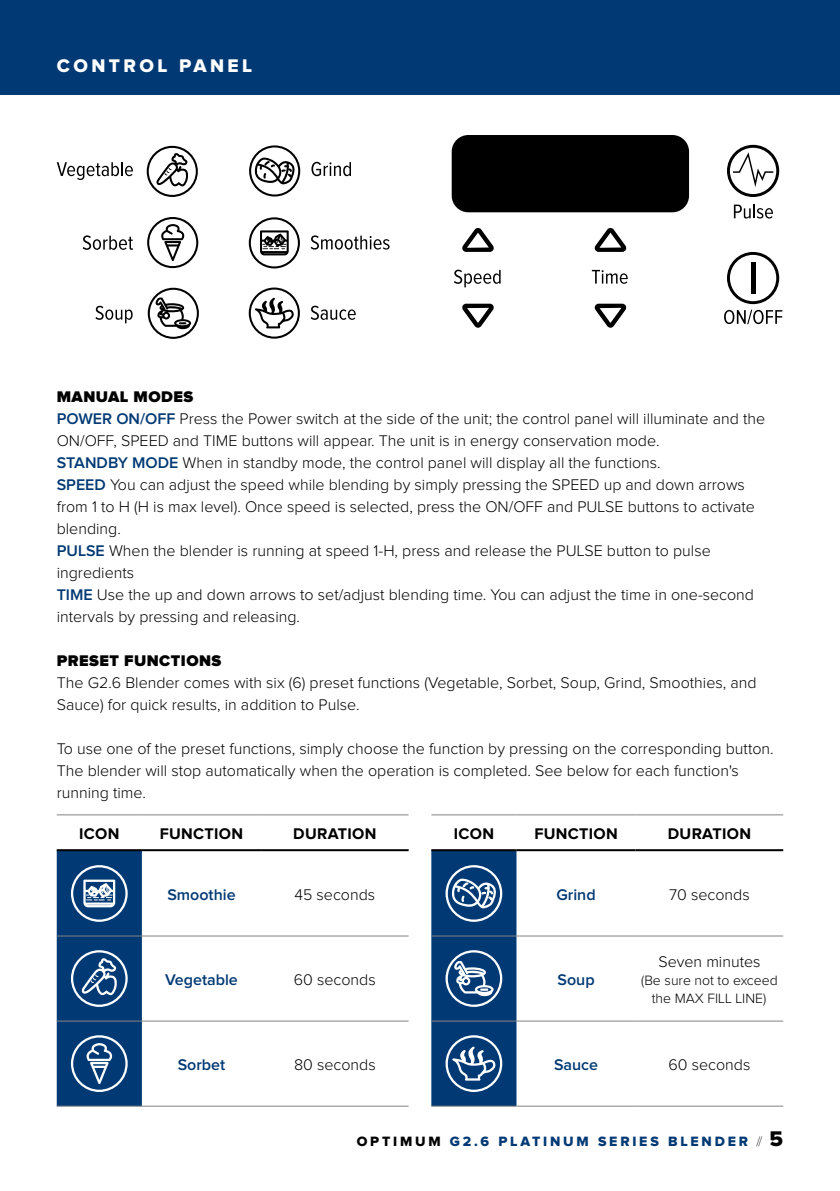
<style>
.page{position:relative;width:840px;height:1191px;background:#fff}
.page>*{position:absolute;margin:0;border:0;box-sizing:border-box;transform-origin:0 0}
.t1{font:19px "Proxima Nova Extrabld";letter-spacing:.18em;color:#fff}
.t2{font:300 16px/22px "Proxima Nova";color:#000}
.t3{font:700 16px "Proxima Nova";letter-spacing:.02em;color:#000}
.t4{font:600 16px "Proxima Nova";color:#003974}
.t5{font:900 16px "Proxima Nova";letter-spacing:.03em;color:#000}
.t6{font:14px "Proxima Nova Extrabld";letter-spacing:.2em;color:#003974}
.t7{font:300 14px/18px "Proxima Nova";color:#000;text-align:center}
.s1{font-weight:900}
.s2{font-weight:600;color:#003974}
.s3{color:#000}
.s4{font-family:"Proxima Nova";font-weight:100;color:#000}
.s5{font-size:22px;color:#000}
</style>
<div class="page">
<div style="left:0;top:0;width:839px;height:94px;background:#003974"></div>
<hr style="left:57px;top:814px;width:85px;height:1px;background:#828383">
<hr style="left:142px;top:814px;width:119px;height:1px;background:#828383">
<hr style="left:261px;top:814px;width:147px;height:1px;background:#828383">
<hr style="left:57px;top:849px;width:85px;height:2px;background:#000">
<hr style="left:142px;top:849px;width:119px;height:2px;background:#000">
<hr style="left:261px;top:849px;width:147px;height:2px;background:#000">
<hr style="left:142px;top:935px;width:119px;height:1px;background:#828383">
<hr style="left:261px;top:935px;width:147px;height:1px;background:#828383">
<hr style="left:142px;top:1020px;width:119px;height:1px;background:#828383">
<hr style="left:261px;top:1020px;width:147px;height:1px;background:#828383">
<hr style="left:142px;top:1105px;width:119px;height:1px;background:#828383">
<hr style="left:261px;top:1105px;width:147px;height:1px;background:#828383">
<svg style="left:57px;top:850px;width:85px;height:256px;background:#1c4e82"></svg>
<hr style="left:431px;top:814px;width:85px;height:1px;background:#828383">
<hr style="left:516px;top:814px;width:119px;height:1px;background:#828383">
<hr style="left:635px;top:814px;width:147px;height:1px;background:#828383">
<hr style="left:431px;top:849px;width:85px;height:2px;background:#000">
<hr style="left:516px;top:849px;width:119px;height:2px;background:#000">
<hr style="left:635px;top:849px;width:147px;height:2px;background:#000">
<hr style="left:516px;top:935px;width:119px;height:1px;background:#828383">
<hr style="left:635px;top:935px;width:147px;height:1px;background:#828383">
<hr style="left:516px;top:1020px;width:119px;height:1px;background:#828383">
<hr style="left:635px;top:1020px;width:147px;height:1px;background:#828383">
<hr style="left:516px;top:1105px;width:119px;height:1px;background:#828383">
<hr style="left:635px;top:1105px;width:147px;height:1px;background:#828383">
<svg style="left:431px;top:850px;width:85px;height:256px;background:#245486"></svg>
<svg style="left:147px;top:146px;width:51px;height:51px"></svg>
<svg style="left:147px;top:217px;width:51px;height:51px"></svg>
<svg style="left:148px;top:288px;width:51px;height:51px"></svg>
<svg style="left:249px;top:145px;width:51px;height:51px"></svg>
<svg style="left:249px;top:217px;width:51px;height:51px"></svg>
<svg style="left:248px;top:287px;width:52px;height:52px"></svg>
<svg style="left:57px;top:162px;width:76px;height:18px"></svg>
<svg style="left:310px;top:235px;width:79px;height:15px"></svg>
<svg style="left:310px;top:306px;width:45px;height:14px"></svg>
<svg style="left:454px;top:270px;width:46px;height:17px"></svg>
<svg style="left:591px;top:270px;width:36px;height:14px"></svg>
<svg style="left:733px;top:205px;width:39px;height:13px"></svg>
<svg style="left:724px;top:310px;width:57px;height:14px"></svg>
<svg style="left:462px;top:228px;width:31px;height:24px"></svg>
<svg style="left:462px;top:304px;width:31px;height:24px"></svg>
<svg style="left:594px;top:228px;width:32px;height:24px"></svg>
<svg style="left:594px;top:304px;width:32px;height:24px"></svg>
<svg style="left:727px;top:145px;width:51px;height:52px"></svg>
<svg style="left:727px;top:252px;width:51px;height:52px"></svg>
<svg style="left:750px;top:262px;width:4px;height:31px"></svg>
<div style="left:451px;top:135px;width:237px;height:77px;background:#000;border-radius:17px"></div>
<svg style="left:95px;top:306px;width:37px;height:17px"></svg>
<svg style="left:83px;top:235px;width:50px;height:15px"></svg>
<svg style="left:311px;top:162px;width:40px;height:14px"></svg>
<p class="t1" style="left:57px;top:57px;width:197px">CONTROL PANEL</p>
<p class="t2" style="left:57px;top:386px;width:709px"><span class="s1">MANUAL MODES<br></span><span class="s2">POWER ON/OFF</span> Press the Power switch at the side of the unit; the control panel will illuminate and the ON/OFF, SPEED and TIME buttons will appear. The unit is in energy conservation mode.<br><span class="s2">STANDBY MODE</span> When in standby mode, the control panel will display all the functions.<br><span class="s2">SPEED</span> You can adjust the speed while blending by simply pressing the SPEED up and down arrows from 1 to H (H is max level). Once speed is selected, press the ON/OFF and PULSE buttons to activate blending.<br><span class="s2">PULSE</span> When the blender is running at speed 1-H, press and release the PULSE button to pulse ingredients<br><span class="s2">TIME</span> Use the up and down arrows to set/adjust blending time. You can adjust the time in one-second intervals by pressing and releasing.</p>
<p class="t5" style="left:57px;top:651px;width:166px">PRESET FUNCTIONS</p>
<p class="t2" style="left:57px;top:672px;width:701px">The G2.6 Blender comes with six (6) preset functions (Vegetable, Sorbet, Soup, Grind, Smoothies, and<br>Sauce) for quick results, in addition to Pulse.</p>
<p class="t2" style="left:57px;top:738px;width:718px">To use one of the preset functions, simply choose the function by pressing on the corresponding button.<br>The blender will stop automatically when the operation is completed. See below for each function's running time.</p>
<p class="t3" style="left:79px;top:824px;width:42px">ICON</p>
<p class="t3" style="left:160px;top:824px;width:85px">FUNCTION</p>
<p class="t3" style="left:293px;top:824px;width:85px">DURATION</p>
<p class="t3" style="left:453px;top:824px;width:42px">ICON</p>
<p class="t3" style="left:534px;top:824px;width:85px">FUNCTION</p>
<p class="t3" style="left:667px;top:824px;width:85px">DURATION</p>
<p class="t4" style="left:167px;top:887px;width:70px">Smoothie</p>
<p class="t2" style="left:294px;top:884px;width:82px">45 seconds</p>
<p class="t4" style="left:556px;top:887px;width:41px">Grind</p>
<p class="t2" style="left:668px;top:884px;width:82px">70 seconds</p>
<p class="t4" style="left:165px;top:972px;width:74px">Vegetable</p>
<p class="t2" style="left:294px;top:969px;width:83px">60 seconds</p>
<p class="t4" style="left:557px;top:972px;width:39px">Soup</p>
<p class="t2" style="left:658px;top:951px;width:104px">Seven minutes</p>
<p class="t7" style="left:640px;top:971px;width:138px">(Be sure not to exceed the MAX FILL LINE)</p>
<p class="t4" style="left:177px;top:1057px;width:49px">Sorbet</p>
<p class="t2" style="left:294px;top:1054px;width:83px">80 seconds</p>
<p class="t4" style="left:553px;top:1057px;width:46px">Sauce</p>
<p class="t2" style="left:668px;top:1054px;width:83px">60 seconds</p>
<p class="t6" style="left:356px;top:1135px;width:427px"><span class="s3">OPTIMUM</span> G2.6 PLATINUM SERIES BLENDER <span class="s4">//</span> <span class="s5">5</span></p>
</div>
